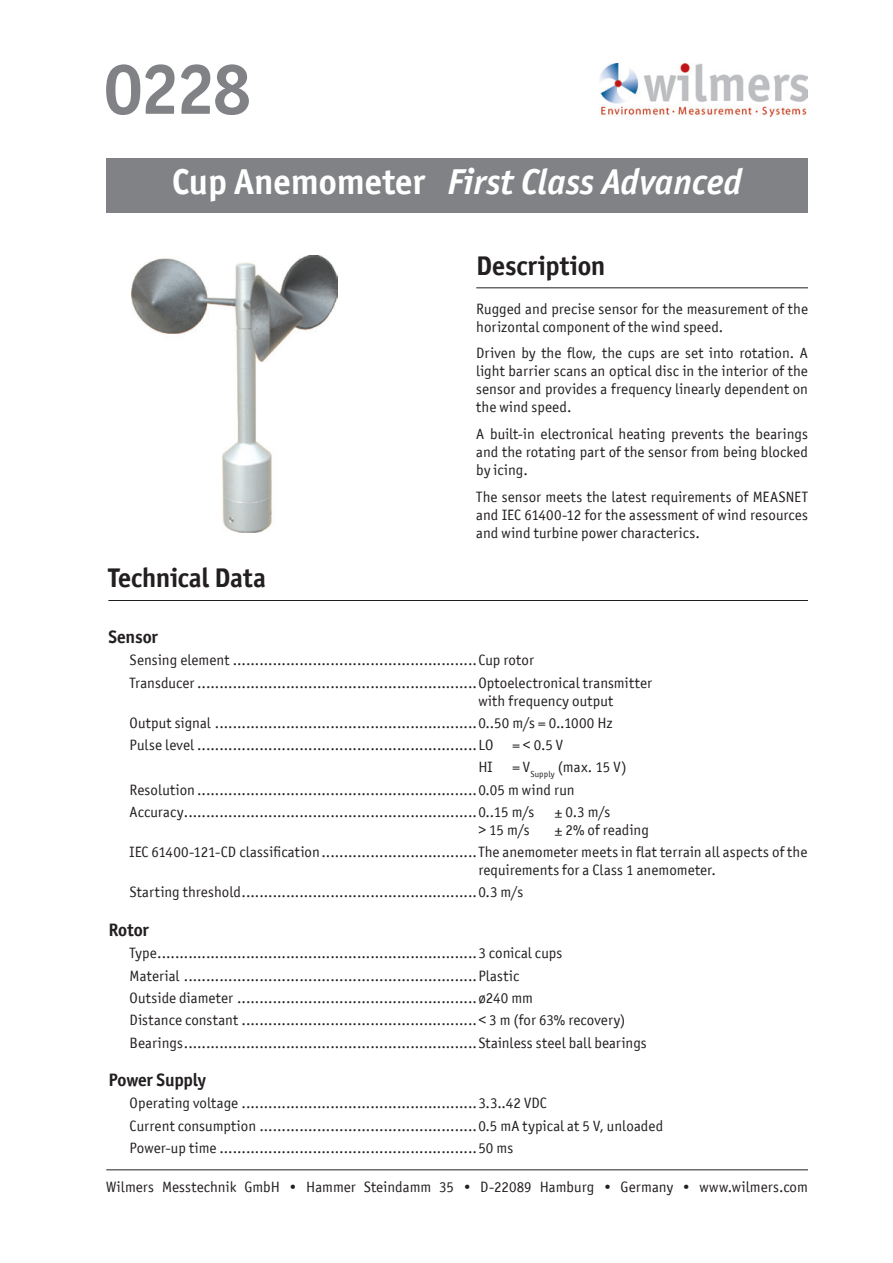
<style>
.page{position:relative;width:893px;height:1263px;background:#fff}
.page>*{position:absolute;margin:0;border:0;box-sizing:border-box;transform-origin:0 0}
.Fließtext{font:700 72px "Officina San ITC";color:#808285}
.Titelzeile{font:italic 700 36px "Officina San ITC";color:#fff}
.Titel_1{font:700 27px "Officina San ITC";letter-spacing:-.01em;color:#231f20}
.TechDaten_Titel1{font:700 18px "Officina San ITC";letter-spacing:-.01em;color:#231f20}
.TechDaten1{font:15px/18px "Officina San ITC";letter-spacing:.01em;color:#231f20}
.Fließtext-2{font:15px/18px "Officina San ITC";letter-spacing:.005em;color:#231f20;text-align:justify}
.s1{font-style:normal}
</style>
<div class="page">
<hr style="left:106px;top:1169px;width:702px;height:1px;background:#231f20">
<hr style="left:476px;top:287px;width:332px;height:1px;background:#231f20">
<div style="left:106px;top:158px;width:702px;height:55px;background:#808285"></div>
<hr style="left:108px;top:600px;width:700px;height:1px;background:#231f20">
<img style="left:132px;top:255px;width:206px;height:277px">
<img style="left:599px;top:63px;width:209px;height:53px">
<p class="Fließtext" style="left:104px;top:45px;width:149px">0228</p>
<p class="Titelzeile" style="left:172px;top:160px;width:572px"><span class="s1">Cup Anemometer</span> First Class Advanced</p>
<p class="Titel_1" style="left:108px;top:561px;width:159px">Technical Data</p>
<p class="Titel_1" style="left:476px;top:249px;width:131px">Description</p>
<p class="Fließtext-2" style="left:476px;top:300px;width:333px">Rugged and precise sensor for the measurement of the horizontal component of the wind speed.</p>
<p class="Fließtext-2" style="left:476px;top:344px;width:333px">Driven by the flow, the cups are set into rotation. A light barrier scans an optical disc in the interior of the sensor and provides a frequency linearly dependent on the wind speed.</p>
<p class="Fließtext-2" style="left:476px;top:425px;width:333px">A built-in electronical heating prevents the bearings and the rotating part of the sensor from being blocked by icing.</p>
<p class="Fließtext-2" style="left:476px;top:487px;width:333px">The sensor meets the latest requirements of MEASNET and IEC 61400-12 for the assessment of wind resources and wind turbine power characterics.</p>
<p class="TechDaten_Titel1" style="left:108px;top:626px;width:51px">Sensor</p>
<p class="TechDaten1" style="left:130px;top:651px;width:406px">Sensing element .......................................................Cup rotor</p>
<p class="TechDaten1" style="left:478px;top:673px;width:175px;text-indent:-349px">Transducer ...............................................................Optoelectronical transmitter with frequency output</p>
<p class="TechDaten1" style="left:130px;top:714px;width:484px">Output signal ...........................................................0..50 m/s = 0..1000 Hz</p>
<p class="TechDaten1" style="left:130px;top:736px;width:365px">Pulse level ...............................................................LO</p>
<p class="TechDaten1" style="left:512px;top:736px;width:52px">= &lt; 0.5 V</p>
<p class="TechDaten1" style="left:478px;top:758px;width:16px">HI</p>
<p class="TechDaten1" style="left:512px;top:758px;width:116px">= V<sub>Supply</sub> (max. 15 V)</p>
<p class="TechDaten1" style="left:130px;top:780px;width:447px">Resolution ...............................................................0.05 m wind run</p>
<p class="TechDaten1" style="left:130px;top:803px;width:406px">Accuracy..................................................................0..15 m/s</p>
<p class="TechDaten1" style="left:555px;top:803px;width:57px">± 0.3 m/s</p>
<p class="TechDaten1" style="left:478px;top:821px;width:53px">&gt; 15 m/s</p>
<p class="TechDaten1" style="left:555px;top:821px;width:95px">± 2% of reading</p>
<p class="TechDaten1" style="left:478px;top:843px;width:330px;text-indent:-349px">IEC 61400-121-CD classification...................................The anemometer meets in flat terrain all aspects of the requirements for a Class 1 anemometer.</p>
<p class="TechDaten1" style="left:130px;top:883px;width:395px">Starting threshold.....................................................0.3 m/s</p>
<p class="TechDaten_Titel1" style="left:108px;top:919px;width:42px">Rotor</p>
<p class="TechDaten1" style="left:130px;top:944px;width:434px">Type........................................................................3 conical cups</p>
<p class="TechDaten1" style="left:130px;top:966px;width:391px">Material ..................................................................Plastic</p>
<p class="TechDaten1" style="left:130px;top:989px;width:405px">Outside diameter ......................................................ø240 mm</p>
<p class="TechDaten1" style="left:130px;top:1011px;width:497px">Distance constant .....................................................&lt; 3 m (for 63% recovery)</p>
<p class="TechDaten1" style="left:130px;top:1033px;width:519px">Bearings..................................................................Stainless steel ball bearings</p>
<p class="TechDaten_Titel1" style="left:108px;top:1069px;width:99px">Power Supply</p>
<p class="TechDaten1" style="left:130px;top:1094px;width:419px">Operating voltage .....................................................3.3..42 VDC</p>
<p class="TechDaten1" style="left:130px;top:1116px;width:535px">Current consumption .................................................0.5 mA typical at 5 V, unloaded</p>
<p class="TechDaten1" style="left:130px;top:1139px;width:385px">Power-up time ..........................................................50 ms</p>
<p class="Fließtext-2" style="left:106px;top:1178px;width:703px">Wilmers Messtechnik GmbH • Hammer Steindamm 35 • D-22089 Hamburg • Germany • www.wilmers.com</p>
</div>
